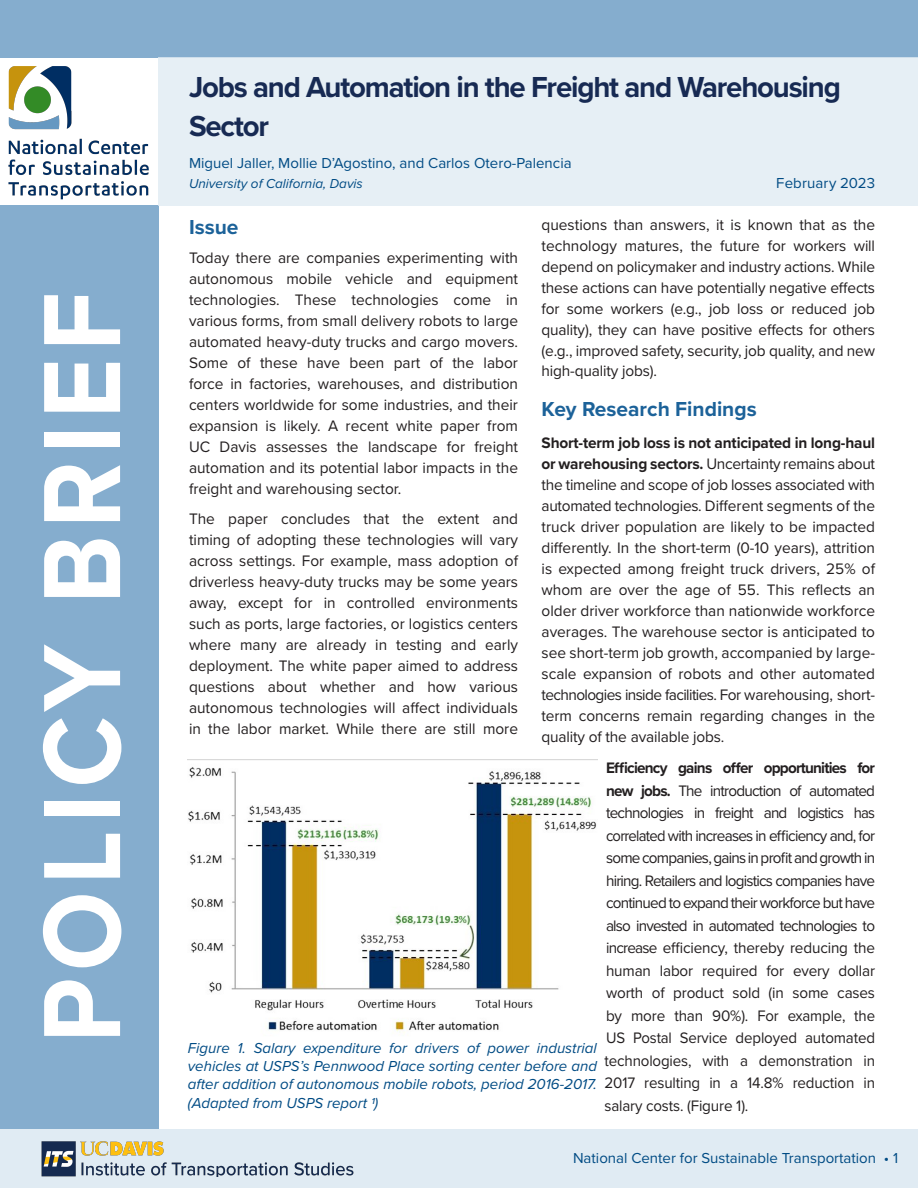
<style>
.page{position:relative;width:918px;height:1188px;background:#fff}
.page>*{position:absolute;margin:0;border:0;box-sizing:border-box;transform-origin:0 0}
.t1{font:700 113.85px "Proxima Nova";letter-spacing:.07em;color:#fff;scale:.91 1}
.t2{font:700 30px/39px "Proxima Nova";letter-spacing:-.04em;color:#172a53}
.t3{font:700 21px "Proxima Nova";color:#1c6299}
.t4{font:15.75px/21px "Proxima Nova";letter-spacing:-.01em;color:#231f20;text-align:justify}
.t5{font:italic 15px/18.3px "Proxima Nova";color:#004b84;text-align:justify}
.t6{font:15px "Proxima Nova";color:#004b84}
.t7{font:italic 13.5px "Proxima Nova";color:#004b84}
.s1{font-weight:700}
</style>
<div class="page">
<div style="left:0;top:205px;width:158px;height:924px;background:#85adce"></div>
<div style="left:0;top:0;width:918px;height:57px;background:#85adce"></div>
<div style="left:0;top:1129px;width:918px;height:59px;background:#e0ebf3"></div>
<div style="left:158px;top:57px;width:760px;height:148px;background:#e0ebf3"></div>
<img style="left:9px;top:67px;width:139px;height:132px">
<img style="left:41px;top:1141px;width:313px;height:35px">
<img style="left:188px;top:767px;width:409px;height:266px">
<p class="t1" style="left:-3px;top:1043px;width:827px;rotate:-90deg">POLICY BRIEF</p>
<p class="t2" style="left:189px;top:67px;width:653px">Jobs and Automation in the Freight and Warehousing<br>Sector</p>
<p class="t6" style="left:189px;top:152px;width:384px">Miguel Jaller, Mollie D’Agostino, and Carlos Otero-Palencia</p>
<p class="t7" style="left:189px;top:173px;width:175px">University of California, Davis</p>
<p class="t6" style="left:776px;top:172px;width:100px">February 2023</p>
<p class="t4" style="left:542px;top:214px;width:335px">questions than answers, it is known that as the technology matures, the future for workers will depend on policymaker and industry actions. While these actions can have potentially negative effects for some workers (e.g., job loss or reduced job quality), they can have positive effects for others (e.g., improved safety, security, job quality, and new</p>
<p class="t4" style="left:542px;top:359px;width:117px">high-quality jobs).</p>
<p class="t3" style="left:542px;top:394px;width:217px">Key Research Findings</p>
<p class="t4" style="left:542px;top:431px;width:335px"><span class="s1">Short-term job loss is not anticipated in long-haul or warehousing sectors.</span> Uncertainty remains about the timeline and scope of job losses associated with automated technologies. Different segments of the truck driver population are likely to be impacted differently. In the short-term (0-10 years), attrition is expected among freight truck drivers, 25% of whom are over the age of 55. This reflects an older driver workforce than nationwide workforce averages. The warehouse sector is anticipated to see short-term job growth, accompanied by large&shy;scale expansion of robots and other automated technologies inside facilities. For warehousing, short&shy;term concerns remain regarding changes in the quality of the available jobs.</p>
<p class="t4" style="left:605px;top:756px;width:272px;line-height:22.5px"><span class="s1">Efficiency gains offer opportunities for new jobs.</span> The introduction of automated technologies in freight and logistics has correlated with increases in efficiency and, for some companies, gains in profit and growth in hiring. Retailers and logistics companies have continued to expand their workforce but have also invested in automated technologies to increase efficiency, thereby reducing the human labor required for every dollar worth of product sold (in some cases by more than 90%). For example, the US Postal Service deployed automated technologies, with a demonstration in 2017 resulting in a 14.8% reduction in salary costs. (Figure 1).</p>
<p class="t3" style="left:189px;top:212px;width:51px">Issue</p>
<p class="t4" style="left:189px;top:246px;width:331px">Today there are companies experimenting with autonomous mobile vehicle and equipment technologies. These technologies come in various forms, from small delivery robots to large automated heavy-duty trucks and cargo movers.<br>Some of these have been part of the labor force in factories, warehouses, and distribution centers worldwide for some industries, and their expansion is likely. A recent white paper from UC Davis assesses the landscape for freight automation and its potential labor impacts in the freight and warehousing sector.</p>
<p class="t4" style="left:189px;top:507px;width:331px">The paper concludes that the extent and timing of adopting these technologies will vary across settings. For example, mass adoption of driverless heavy-duty trucks may be some years away, except for in controlled environments such as ports, large factories, or logistics centers where many are already in testing and early deployment. The white paper aimed to address questions about whether and how various autonomous technologies will affect individuals in the labor market. While there are still more</p>
<p class="t5" style="left:188px;top:1038px;width:411px">Figure 1. Salary expenditure for drivers of power industrial vehicles at USPS’s Pennwood Place sorting center before and after addition of autonomous mobile robots, period 2016-2017. (Adapted from USPS report 1)</p>
<p class="t6" style="left:573px;top:1147px;width:327px">National Center for Sustainable Transportation • 1</p>
</div>
